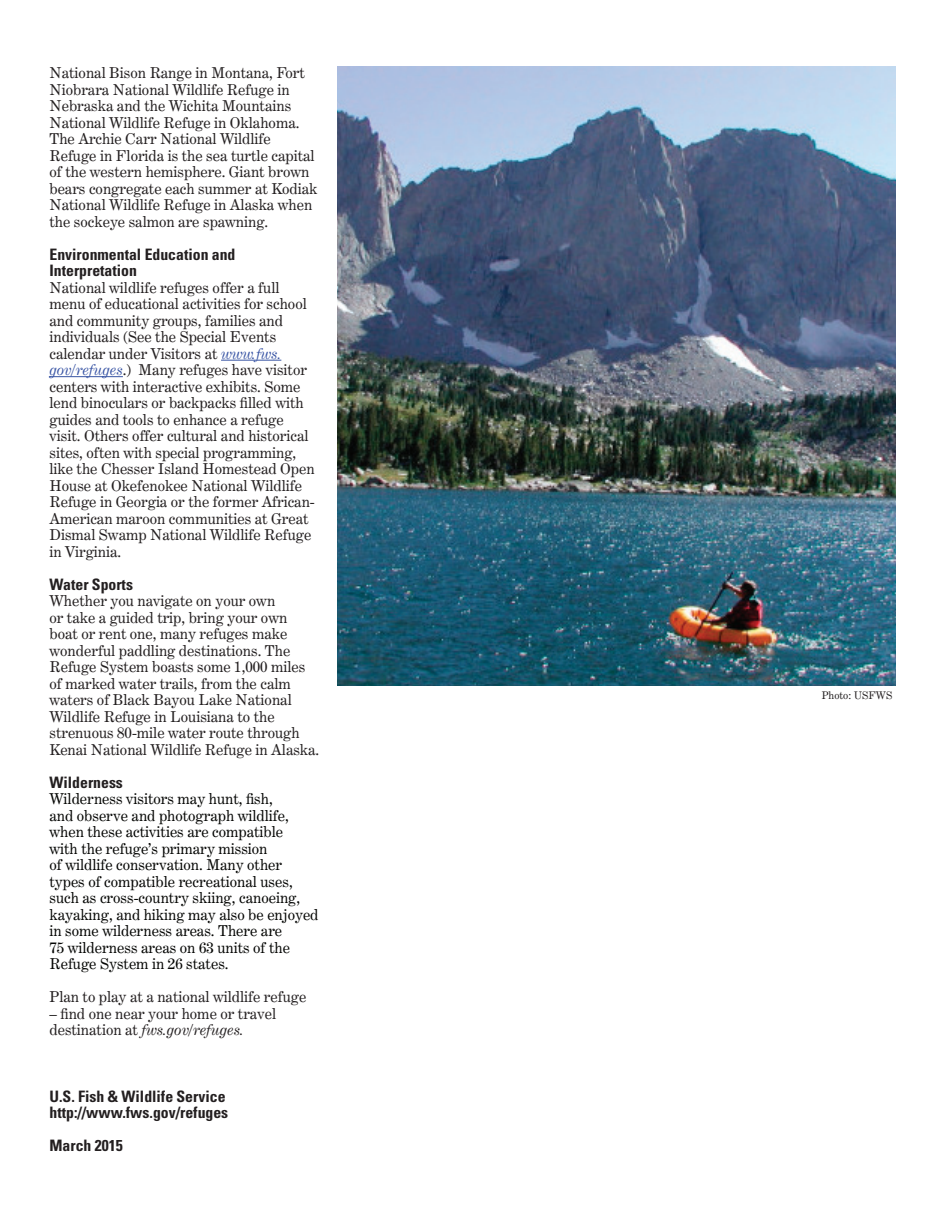
<style>
.page{position:relative;width:945px;height:1215px;background:#fff}
.page>*{position:absolute;margin:0;border:0;box-sizing:border-box;transform-origin:0 0}
.t1{font:700 condensed 15.75px/16.5px "Univers";color:#231f20}
.t2{font:15px/16.5px "Century Expanded BT";color:#231f20}
.t3{font:15px/16.5px "Century Expanded BT";color:#040503}
.t4{font:10.5px "Century Expanded BT";color:#231f20}
.s1{font-style:italic;color:#3854a4}
.s2{font-style:italic}
</style>
<div class="page">
<hr style="left:221px;top:360px;width:60px;height:1px;background:#3854a4">
<hr style="left:50px;top:376px;width:73px;height:1px;background:#3854a4">
<img style="left:338px;top:66px;width:558px;height:619px">
<p class="t2" style="left:50px;top:64px;width:269px">National Bison Range in Montana, Fort Niobrara National Wildlife Refuge in Nebraska and the Wichita Mountains National Wildlife Refuge in Oklahoma.<br>The Archie Carr National Wildlife Refuge in Florida is the sea turtle capital of the western hemisphere. Giant brown bears congregate each summer at Kodiak National Wildlife Refuge in Alaska when the sockeye salmon are spawning.</p>
<p class="t1" style="left:50px;top:246px;width:188px">Environmental Education and<br>Interpretation</p>
<p class="t2" style="left:50px;top:279px;width:267px">National wildlife refuges offer a full menu of educational activities for school and community groups, families and individuals (See the Special Events calendar under Visitors at <span class="s1">www.fws. gov/refuges</span>.) Many refuges have visitor centers with interactive exhibits. Some lend binoculars or backpacks filled with guides and tools to enhance a refuge visit. Others offer cultural and historical sites, often with special programming, like the Chesser Island Homestead Open House at Okefenokee National Wildlife Refuge in Georgia or the former African-American maroon communities at Great Dismal Swamp National Wildlife Refuge in Virginia.</p>
<p class="t1" style="left:50px;top:576px;width:85px">Water Sports</p>
<p class="t2" style="left:50px;top:592px;width:271px">Whether you navigate on your own<br>or take a guided trip, bring your own boat or rent one, many refuges make wonderful paddling destinations. The Refuge System boasts some 1,000 miles of marked water trails, from the calm waters of Black Bayou Lake National Wildlife Refuge in Louisiana to the strenuous 80-mile water route through Kenai National Wildlife Refuge in Alaska.</p>
<p class="t1" style="left:50px;top:774px;width:75px">Wilderness</p>
<p class="t3" style="left:50px;top:790px;width:271px">Wilderness visitors may hunt, fish,<br>and observe and photograph wildlife, when these activities are compatible<br>with the refuge’s primary mission<br>of wildlife conservation. Many other types of compatible recreational uses, such as cross-country skiing, canoeing, kayaking, and hiking may also be enjoyed in some wilderness areas. There are<br>75 wilderness areas on 63 units of the Refuge System in 26 states.</p>
<p class="t2" style="left:50px;top:988px;width:258px">Plan to play at a national wildlife refuge</p>
<p class="t2" style="left:50px;top:1005px;width:228px">– find one near your home or travel destination at <span class="s2">fws.gov/refuges.</span></p>
<p class="t1" style="left:50px;top:1088px;width:180px">U.S. Fish &amp; Wildlife Service http://www.fws.gov/refuges</p>
<p class="t1" style="left:50px;top:1137px;width:75px">March 2015</p>
<p class="t4" style="left:822px;top:689px;width:72px">Photo: USFWS</p>
</div>
